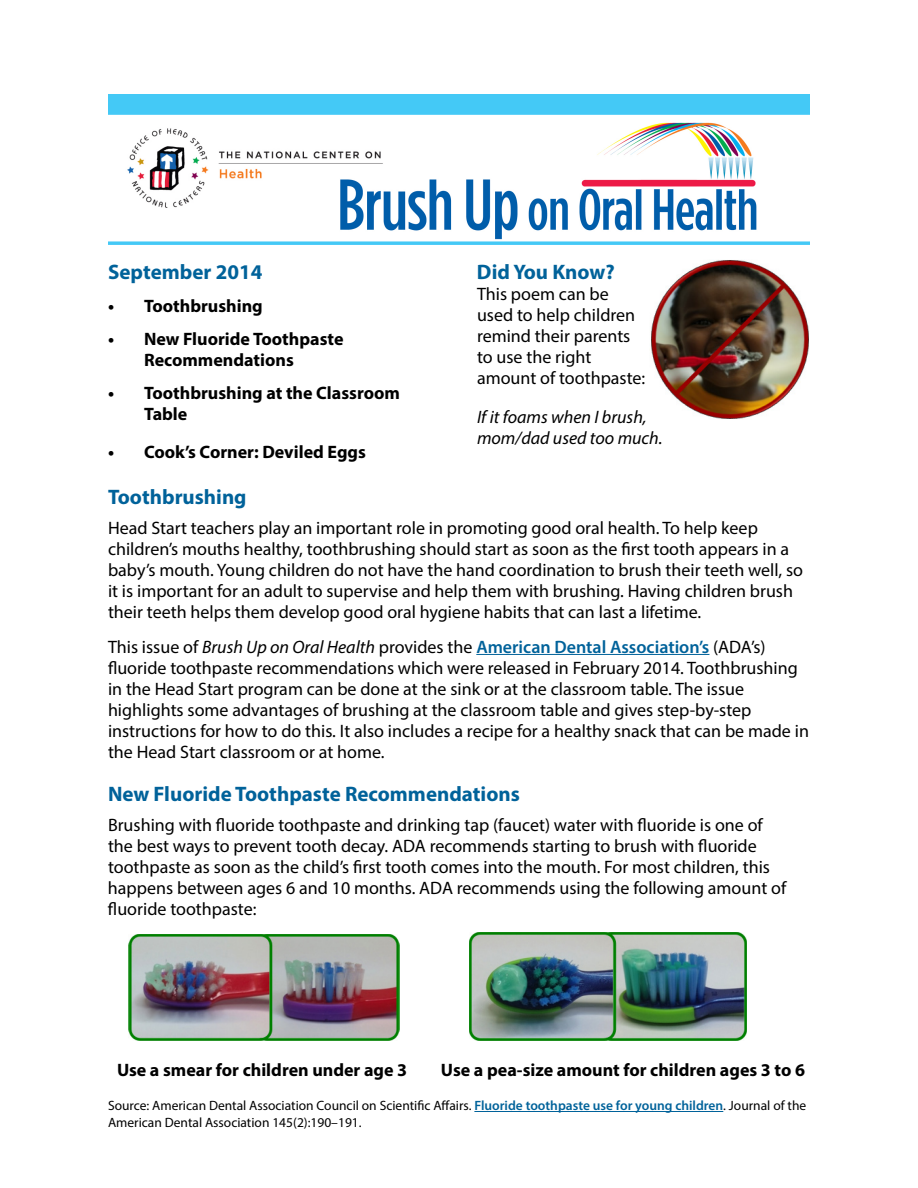
<style>
.page{position:relative;width:918px;height:1188px;background:#fff}
.page>*{position:absolute;margin:0;border:0;box-sizing:border-box;transform-origin:0 0}
.t1{font:700 21px "Myriad Pro";color:#00629a}
.t2{font:18px/21px "Myriad Pro";color:#000}
.t3{font:700 18px/21px "Myriad Pro";color:#000}
.t4{font:italic 18px/21px "Myriad Pro";color:#000}
.t5{font:13.5px/16.5px "Myriad Pro";color:#000}
.s1{font-style:italic}
.s2{font-weight:600;color:#00629a}
</style>
<div class="page">
<hr style="left:476px;top:654px;width:233px;height:1px;background:#00629a">
<hr style="left:474px;top:1111px;width:249px;height:1px;background:#00629a">
<img style="left:108px;top:95px;width:702px;height:149px">
<img style="left:651px;top:260px;width:158px;height:159px">
<img style="left:129px;top:934px;width:270px;height:106px">
<img style="left:470px;top:933px;width:277px;height:107px">
<h1 class="t1" style="left:108px;top:259px;width:156px">September 2014</h1>
<p class="t3" style="left:108px;top:295px;width:156px">• Toothbrushing</p>
<p class="t3" style="left:144px;top:328px;width:201px;text-indent:-36px">• New Fluoride Toothpaste<br>Recommendations</p>
<p class="t3" style="left:144px;top:382px;width:258px;text-indent:-36px">• Toothbrushing at the Classroom<br>Table</p>
<p class="t3" style="left:108px;top:441px;width:259px">• Cook’s Corner: Deviled Eggs</p>
<h1 class="t1" style="left:477px;top:259px;width:139px">Did You Know?</h1>
<p class="t2" style="left:477px;top:284px;width:170px">This poem can be used to help children remind their parents to use the right amount of toothpaste:</p>
<p class="t4" style="left:477px;top:407px;width:187px">If it foams when I brush, mom/dad used too much.</p>
<h1 class="t1" style="left:108px;top:483px;width:140px">Toothbrushing</h1>
<p class="t2" style="left:108px;top:517px;width:697px">Head Start teachers play an important role in promoting good oral health. To help keep children’s mouths healthy, toothbrushing should start as soon as the first tooth appears in a baby’s mouth. Young children do not have the hand coordination to brush their teeth well, so it is important for an adult to supervise and help them with brushing. Having children brush their teeth helps them develop good oral hygiene habits that can last a lifetime.</p>
<p class="t2" style="left:108px;top:636px;width:703px">This issue of <span class="s1">Brush Up on Oral Health</span> provides the <span class="s2">American Dental Association’s</span> (ADA’s) fluoride toothpaste recommendations which were released in February 2014. Toothbrushing in the Head Start program can be done at the sink or at the classroom table. The issue highlights some advantages of brushing at the classroom table and gives step-by-step instructions for how to do this. It also includes a recipe for a healthy snack that can be made in the Head Start classroom or at home.</p>
<p class="t1" style="left:108px;top:780px;width:413px">New Fluoride Toothpaste Recommendations</p>
<p class="t2" style="left:108px;top:814px;width:680px">Brushing with fluoride toothpaste and drinking tap (faucet) water with fluoride is one of the best ways to prevent tooth decay. ADA recommends starting to brush with fluoride toothpaste as soon as the child’s first tooth comes into the mouth. For most children, this happens between ages 6 and 10 months. ADA recommends using the following amount of</p>
<p class="t2" style="left:108px;top:898px;width:150px">fluoride toothpaste:</p>
<p class="t3" style="left:117px;top:1059px;width:292px">Use a smear for children under age 3</p>
<p class="t3" style="left:441px;top:1059px;width:366px">Use a pea-size amount for children ages 3 to 6</p>
<p class="t5" style="left:108px;top:1097px;width:700px">Source: American Dental Association Council on Scientific Affairs. <span class="s2">Fluoride toothpaste use for young children</span>. Journal of the<br>American Dental Association 145(2):190–191.</p>
</div>
